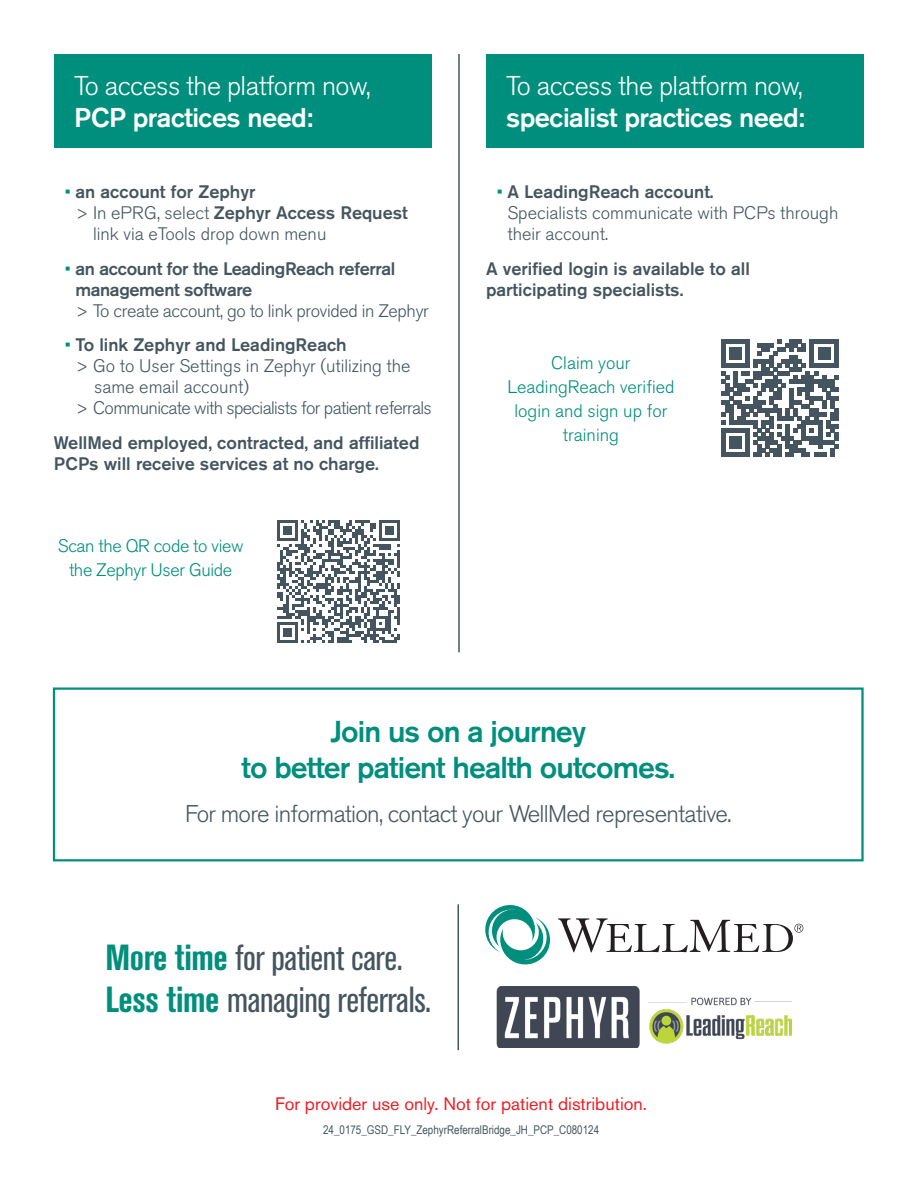
<style>
.page{position:relative;width:918px;height:1188px;background:#fff}
.page>*{position:absolute;margin:0;border:0;box-sizing:border-box;transform-origin:0 0}
.t1{font:condensed 36px/42px "Akzidenz Grotesk Pro";letter-spacing:-.01em;color:#45555f}
.t2{font:500 30px/36px "Akzidenz Grotesk Pro";letter-spacing:-.03em;color:#008f7d;text-align:center}
.t3{font:300 27px "Akzidenz Grotesk Pro";letter-spacing:-.02em;color:#fff}
.t4{font:500 27px "Akzidenz Grotesk Pro";letter-spacing:-.02em;color:#fff}
.t5{font:300 24px "Akzidenz Grotesk Pro";letter-spacing:-.03em;color:#45555f}
.t6{font:500 18px/21px "Akzidenz Grotesk Pro";color:#45555f}
.t7{font:300 18px/21px "Akzidenz Grotesk Pro";color:#45555f}
.t8{font:500 18px/21px "Akzidenz Grotesk Pro";letter-spacing:-.02em;color:#45555f}
.t9{font:300 18px/24px "Akzidenz Grotesk Pro";color:#008f7d;text-align:center}
.t10{font:300 18px "Akzidenz Grotesk Pro";letter-spacing:-.035em;color:#45555f}
.t11{font:18px "Akzidenz Grotesk Pro";color:#ee1d23}
.t12{font:300 18px "Akzidenz Grotesk Pro";letter-spacing:-.02em;color:#45555f}
.t13{font:300 18px/24px "Akzidenz Grotesk Pro";letter-spacing:-.02em;color:#008f7d;text-align:center}
.t14{font:12px "Arial Narrow";color:#45555f}
.s1{font-weight:300;color:#008f7d}
.s2{font-weight:300}
.s3{color:#008f7d}
.s4{font-weight:500}
.s5{font-weight:700;color:#008f7d}
</style>
<div class="page">
<div style="left:53px;top:687px;width:811px;height:174px;border:2px solid #008f7d"></div>
<hr style="left:458px;top:54px;width:2px;height:598px;background:#45555f">
<svg style="left:277px;top:520px;width:123px;height:123px"></svg>
<svg style="left:722px;top:340px;width:116px;height:116px"></svg>
<div style="left:486px;top:54px;width:378px;height:94px;background:#008f7d"></div>
<div style="left:54px;top:54px;width:378px;height:94px;background:#008f7d"></div>
<hr style="left:457px;top:904px;width:2px;height:146px;background:#45555f">
<svg style="left:485px;top:905px;width:318px;height:59px"></svg>
<img style="left:497px;top:986px;width:295px;height:62px">
<h3 class="t3" style="left:74px;top:68px;width:298px">To access the platform now,</h3>
<h3 class="t4" style="left:74px;top:101px;width:241px">PCP practices need:</h3>
<p class="t6" style="left:65px;top:181px;width:192px"><span class="s1">•</span> an account for Zephyr</p>
<p class="t6" style="left:75px;top:202px;width:334px"><span class="s2">&gt; In ePRG, select</span> Zephyr Access Request</p>
<p class="t7" style="left:93px;top:223px;width:235px">link via eTools drop down menu</p>
<p class="t8" style="left:75px;top:258px;width:321px;text-indent:-11px"><span class="s1">•</span> an account for the LeadingReach referral management software</p>
<p class="t12" style="left:75px;top:299px;width:355px">&gt; To create account, go to link provided in Zephyr</p>
<p class="t6" style="left:65px;top:334px;width:283px"><span class="s1">•</span> To link Zephyr and LeadingReach</p>
<p class="t7" style="left:75px;top:355px;width:337px">&gt; Go to User Settings in Zephyr (utilizing the</p>
<p class="t7" style="left:94px;top:376px;width:156px">same email account)</p>
<p class="t10" style="left:76px;top:396px;width:358px">&gt; Communicate with specialists for patient referrals</p>
<p class="t6" style="left:54px;top:432px;width:367px">WellMed employed, contracted, and affiliated<br>PCPs will receive services at no charge.</p>
<p class="t13" style="left:58px;top:534px;width:187px">Scan the QR code to view the Zephyr User Guide</p>
<h3 class="t3" style="left:506px;top:68px;width:298px">To access the platform now,</h3>
<h3 class="t4" style="left:506px;top:101px;width:300px">specialist practices need:</h3>
<p class="t7" style="left:507px;top:181px;width:332px;text-indent:-11px"><span class="s3">•</span> <span class="s4">A LeadingReach account.<br></span>Specialists communicate with PCPs through their account.</p>
<p class="t6" style="left:486px;top:258px;width:265px">A verified login is available to all participating specialists.</p>
<p class="t9" style="left:507px;top:351px;width:169px">Claim your<br>LeadingReach verified login and sign up for training</p>
<h2 class="t2" style="left:242px;top:713px;width:435px">Join us on a journey<br>to better patient health outcomes.</h2>
<h3 class="t5" style="left:185px;top:798px;width:548px">For more information, contact your WellMed representative.</h3>
<h1 class="t1" style="left:105px;top:936px;width:327px"><span class="s5">More time</span> for patient care.<br><span class="s5">Less time</span> managing referrals.</h1>
<p class="t11" style="left:275px;top:1092px;width:373px">For provider use only. Not for patient distribution.</p>
<p class="t14" style="left:323px;top:1121px;width:278px">24_0175_GSD_FLY_ZephyrReferralBridge_JH_PCP_C080124</p>
</div>
